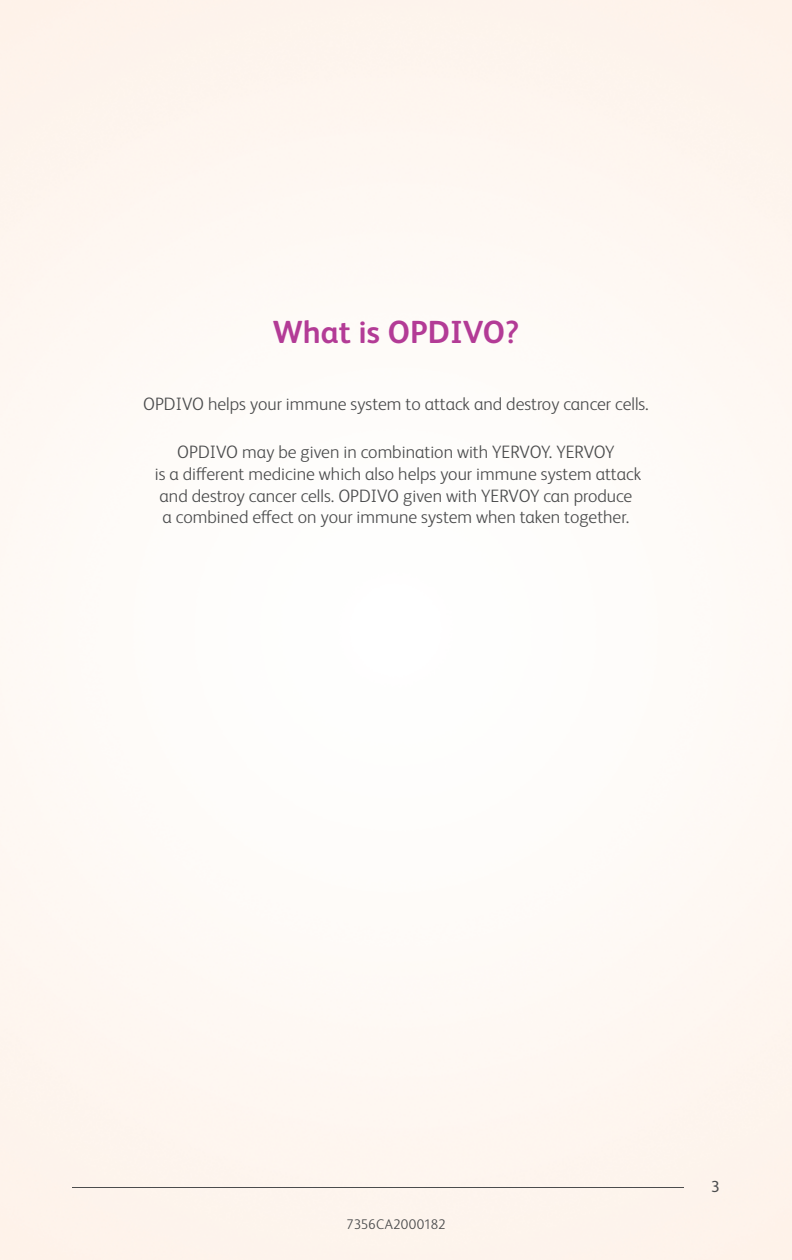
<style>
.page{position:relative;width:792px;height:1260px;background:#fff}
.page>*{position:absolute;margin:0;border:0;box-sizing:border-box;transform-origin:0 0}
.t1{font:700 32px "BMS Humanity";color:#b33b96}
.t2{font:300 18px/21.6px "BMS Humanity";color:#4b4c4d;text-align:center}
.t3{font:16px "BMS Humanity";color:#4b4c4d}
.t4{font:300 14px "BMS Humanity";color:#4b4c4d}
</style>
<div class="page">
<hr style="left:72px;top:1187px;width:612px;height:1px;background:#4b4c4d">
<h1 class="t1" style="left:273px;top:310px;width:248px">What is OPDIVO?</h1>
<p class="t2" style="left:143px;top:392px;width:507px">OPDIVO helps your immune system to attack and destroy cancer cells.</p>
<p class="t2" style="left:155px;top:440px;width:488px">OPDIVO may be given in combination with YERVOY. YERVOY<br>is a different medicine which also helps your immune system attack and destroy cancer cells. OPDIVO given with YERVOY can produce a combined effect on your immune system when taken together.</p>
<p class="t4" style="left:346px;top:1214px;width:101px">7356CA2000182</p>
<p class="t3" style="left:711px;top:1175px;width:10px">3</p>
</div>
